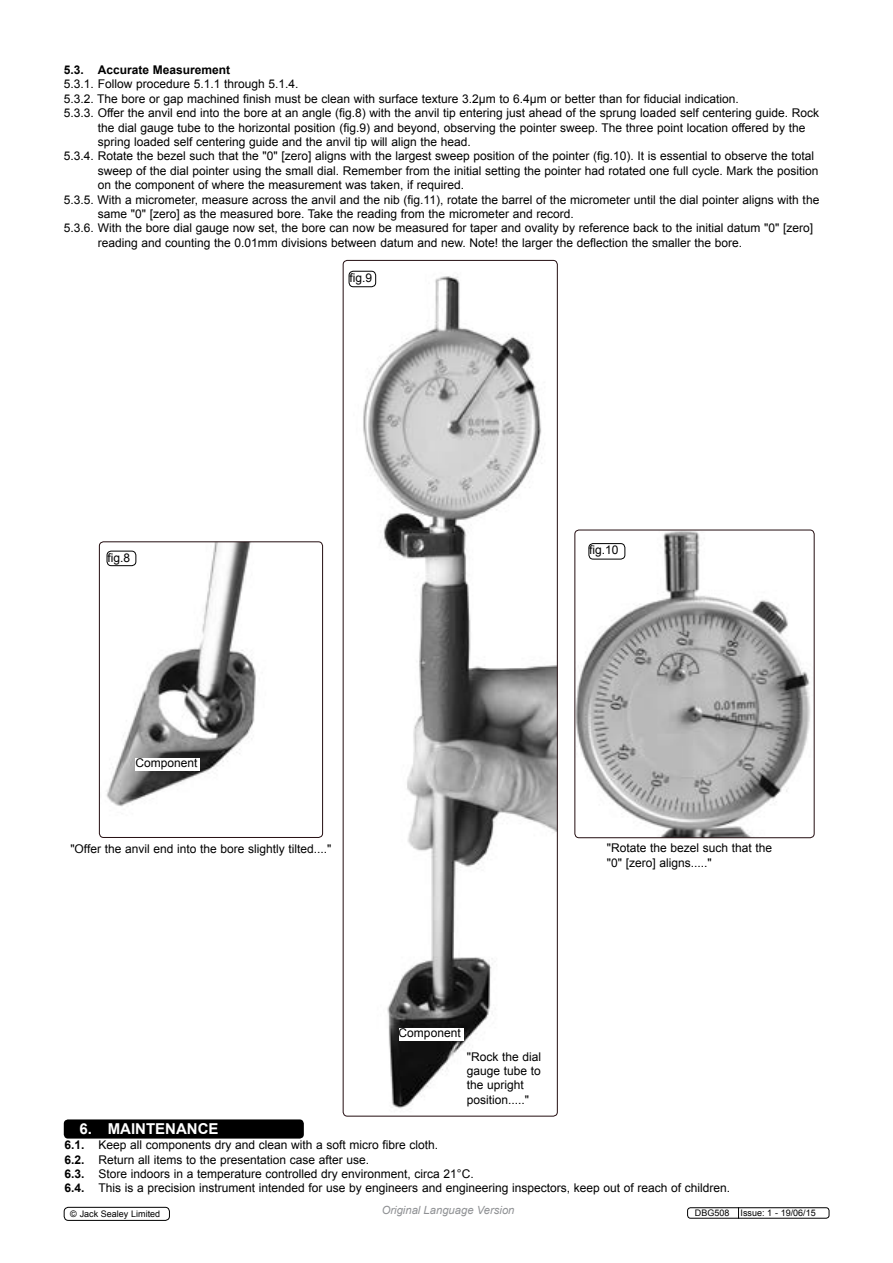
<style>
.page{position:relative;width:893px;height:1263px;background:#fff}
.page>*{position:absolute;margin:0;border:0;box-sizing:border-box;transform-origin:0 0}
.t1{font:700 15px "Arial";color:#fff}
.t2{font:12px/14.4px "Arial";color:#000}
.t3{font:700 12px "Arial";color:#000}
.t4{font:italic 11.25px "Arial";color:#8f9194}
.t5{font:9px "Arial";color:#000}
.s1{font-weight:700}
</style>
<div class="page">
<img style="left:99px;top:543px;width:222px;height:294px">
<div style="left:99px;top:541px;width:224px;height:297px;border:1px solid #230d10;border-radius:4px"></div>
<div style="left:107px;top:551px;width:29px;height:15px;background:#fff;border-radius:4px"></div>
<div style="left:107px;top:551px;width:29px;height:15px;border:1px solid #000;border-radius:4px"></div>
<div style="left:64px;top:1119px;width:240px;height:19px;background:#000;border-radius:4px"></div>
<div style="left:135px;top:758px;width:65px;height:13px;background:#fff"></div>
<div style="left:687px;top:1207px;width:142px;height:11px;border:1px solid #000;border-radius:3px"></div>
<div style="left:64px;top:1207px;width:106px;height:14px;border:1px solid #000;border-radius:4px"></div>
<img style="left:343px;top:260px;width:214px;height:856px">
<div style="left:343px;top:260px;width:215px;height:856px;border:1px solid #230d10;border-radius:4px"></div>
<div style="left:399px;top:1028px;width:65px;height:13px;background:#fff"></div>
<img style="left:575px;top:530px;width:239px;height:308px">
<div style="left:574px;top:530px;width:240px;height:308px;border:1px solid #230d10;border-radius:4px"></div>
<div style="left:349px;top:271px;width:27px;height:16px;background:#fff;border-radius:4px"></div>
<div style="left:349px;top:271px;width:27px;height:16px;border:1px solid #000;border-radius:4px"></div>
<div style="left:589px;top:544px;width:36px;height:15px;background:#fff;border-radius:4px"></div>
<div style="left:588px;top:543px;width:37px;height:16px;border:1px solid #000;border-radius:4px"></div>
<p class="t3" style="left:64px;top:62px;width:168px">5.3. Accurate Measurement</p>
<p class="t2" style="left:64px;top:77px;width:236px">5.3.1. Follow procedure 5.1.1 through 5.1.4.</p>
<p class="t2" style="left:64px;top:92px;width:676px">5.3.2. The bore or gap machined finish must be clean with surface texture 3.2µm to 6.4µm or better than for fiducial indication.</p>
<p class="t2" style="left:64px;top:106px;width:757px">5.3.3. Offer the anvil end into the bore at an angle (fig.8) with the anvil tip entering just ahead of the sprung loaded self centering guide. Rock</p>
<p class="t2" style="left:98px;top:120px;width:709px">the dial gauge tube to the horizontal position (fig.9) and beyond, observing the pointer sweep. The three point location offered by the</p>
<p class="t2" style="left:98px;top:135px;width:374px">spring loaded self centering guide and the anvil tip will align the head.</p>
<p class="t2" style="left:64px;top:149px;width:752px">5.3.4. Rotate the bezel such that the "0" [zero] aligns with the largest sweep position of the pointer (fig.10). It is essential to observe the total</p>
<p class="t2" style="left:98px;top:164px;width:722px">sweep of the dial pointer using the small dial. Remember from the initial setting the pointer had rotated one full cycle. Mark the position</p>
<p class="t2" style="left:98px;top:178px;width:368px">on the component of where the measurement was taken, if required.</p>
<p class="t2" style="left:64px;top:192px;width:757px">5.3.5. With a micrometer, measure across the anvil and the nib (fig.11), rotate the barrel of the micrometer until the dial pointer aligns with the</p>
<p class="t2" style="left:98px;top:207px;width:477px">same "0" [zero] as the measured bore. Take the reading from the micrometer and record.</p>
<p class="t2" style="left:64px;top:221px;width:751px">5.3.6. With the bore dial gauge now set, the bore can now be measured for taper and ovality by reference back to the initial datum "0" [zero]</p>
<p class="t2" style="left:98px;top:236px;width:646px">reading and counting the 0.01mm divisions between datum and new. Note! the larger the deflection the smaller the bore.</p>
<p class="t2" style="left:107px;top:550px;width:24px">fig.8</p>
<p class="t2" style="left:135px;top:756px;width:64px">Component</p>
<p class="t2" style="left:349px;top:271px;width:24px">fig.9</p>
<p class="t2" style="left:589px;top:543px;width:31px">fig.10</p>
<p class="t2" style="left:70px;top:842px;width:263px">"Offer the anvil end into the bore slightly tilted...."</p>
<p class="t2" style="left:607px;top:841px;width:167px">"Rotate the bezel such that the "0" [zero] aligns....."</p>
<p class="t2" style="left:399px;top:1025px;width:64px">Component</p>
<p class="t2" style="left:467px;top:1049px;width:76px">"Rock the dial gauge tube to the upright position....."</p>
<p class="t1" style="left:80px;top:1118px;width:24px">6. maintenance</p>
<p class="t2" style="left:64px;top:1138px;width:667px"><span class="s1">6.1.</span> Keep all components dry and clean with a soft micro fibre cloth.<br><span class="s1">6.2.</span> Return all items to the presentation case after use.<br><span class="s1">6.3.</span> Store indoors in a temperature controlled dry environment, circa 21°C.<br><span class="s1">6.4.</span> This is a precision instrument intended for use by engineers and engineering inspectors, keep out of reach of children.</p>
<p class="t5" style="left:70px;top:1208px;width:91px">© Jack Sealey Limited</p>
<p class="t4" style="left:382px;top:1203px;width:134px">Original Language Version</p>
<p class="t5" style="left:695px;top:1207px;width:122px">DBG508 Issue: 1 - 19/06/15</p>
</div>
